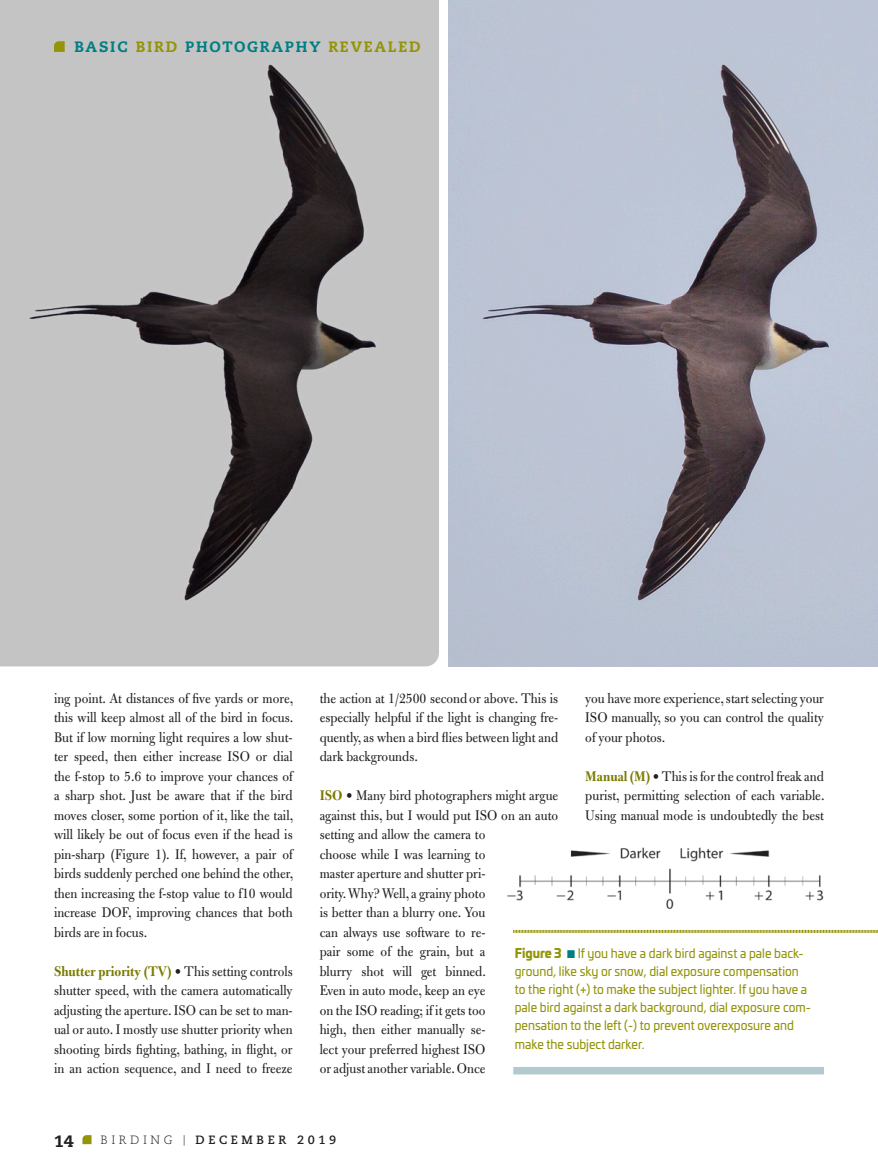
<style>
.page{position:relative;width:878px;height:1175px;background:#fff}
.page>*{position:absolute;margin:0;border:0;box-sizing:border-box;transform-origin:0 0}
.t1{font:800 16.5px "Caecilia LT Std";color:#231f20}
.t2{font:15px/19.5px "Bulmer MT Std";color:#231f20;text-align:justify;scale:.93 1}
.t3{font:800 15px "Caecilia LT Std";letter-spacing:.12em;color:#007e82}
.t4{font:12.75px/18px "Univia Pro";color:#939407;scale:.93 1}
.t5{font:700 12px "Caecilia LT Std";letter-spacing:.3em;color:#231f20}
.s1{color:#939407}
.s2{font-weight:700;color:#797b00}
.s3{font-weight:700}
.s4{font-weight:900}
.s5{color:#007e82}
.s6{font-weight:300}
.s7{font-weight:300;font-size:10.5px}
</style>
<div class="page">
<img style="left:449px;top:0;width:429px;height:666px">
<img style="left:0;top:0;width:439px;height:666px">
<svg style="left:54px;top:41px;width:11px;height:11px"></svg>
<svg style="left:82px;top:1135px;width:9px;height:9px"></svg>
<img style="left:507px;top:847px;width:317px;height:63px">
<svg style="left:513px;top:929px;width:365px;height:4px"></svg>
<div style="left:513px;top:1066px;width:311px;height:8px;background:#b2cace"></div>
<p class="t3" style="left:75px;top:37px;width:347px">BASIC <span class="s1">BIRD</span> PHOTOGRAPHY <span class="s1">REVEALED</span></p>
<p class="t2" style="left:54px;top:688px;width:259px">ing point. At distances of five yards or more, this will keep almost all of the bird in focus.<br>But if low morning light requires a low shut&shy;ter speed, then either increase ISO or dial the f-stop to 5.6 to improve your chances of a sharp shot. Just be aware that if the bird moves closer, some portion of it, like the tail, will likely be out of focus even if the head is pin-sharp (Figure 1). If, however, a pair of birds suddenly perched one behind the other, then increasing the f-stop value to f10 would increase DOF, improving chances that both birds are in focus.</p>
<p class="t2" style="left:54px;top:961px;width:258px"><span class="s2">Shutter priority (TV)</span> <span class="s3">•</span> This setting controls shutter speed, with the camera automatically adjusting the aperture. ISO can be set to man&shy;ual or auto. I mostly use shutter priority when shooting birds fighting, bathing, in flight, or in an action sequence, and I need to freeze</p>
<p class="t2" style="left:585px;top:688px;width:258px">you have more experience, start selecting your ISO manually, so you can control the quality of your photos.</p>
<p class="t2" style="left:585px;top:766px;width:259px"><span class="s2">Manual (M)</span> <span class="s3">•</span> This is for the control freak and purist, permitting selection of each variable.<br>Using manual mode is undoubtedly the best</p>
<p class="t2" style="left:319px;top:688px;width:258px">the action at 1/2500 second or above. This is especially helpful if the light is changing fre&shy;quently, as when a bird flies between light and dark backgrounds.</p>
<p class="t2" style="left:320px;top:786px;width:258px;text-align:left"><span class="s2">ISO</span> <span class="s3">•</span> Many bird photographers might argue against this, but I would put ISO on an auto setting and allow the camera to<br>choose while I was learning to<br>master aperture and shutter pri-<br>ority. Why? Well, a grainy photo<br>is better than a blurry one. You<br>can always use software to re-<br>pair some of the grain, but a<br>blurry shot will get binned.<br>Even in auto mode, keep an eye<br>on the ISO reading; if it gets too<br>high, then either manually se-<br>lect your preferred highest ISO<br>or adjust another variable. Once</p>
<p class="t4" style="left:514px;top:944px;width:320px"><span class="s4">Figure 3</span> <span class="s5">■</span> If you have a dark bird against a pale back&shy;ground, like sky or snow, dial exposure compensation to the right (+) to make the subject lighter. If you have a pale bird against a dark background, dial exposure com&shy;pensation to the left (-) to prevent overexposure and make the subject darker.</p>
<p class="t1" style="left:54px;top:1131px;width:21px">14</p>
<p class="t5" style="left:100px;top:1132px;width:237px"><span class="s6">BIRDING</span> <span class="s7">|</span> DECEMBER 2019</p>
</div>
